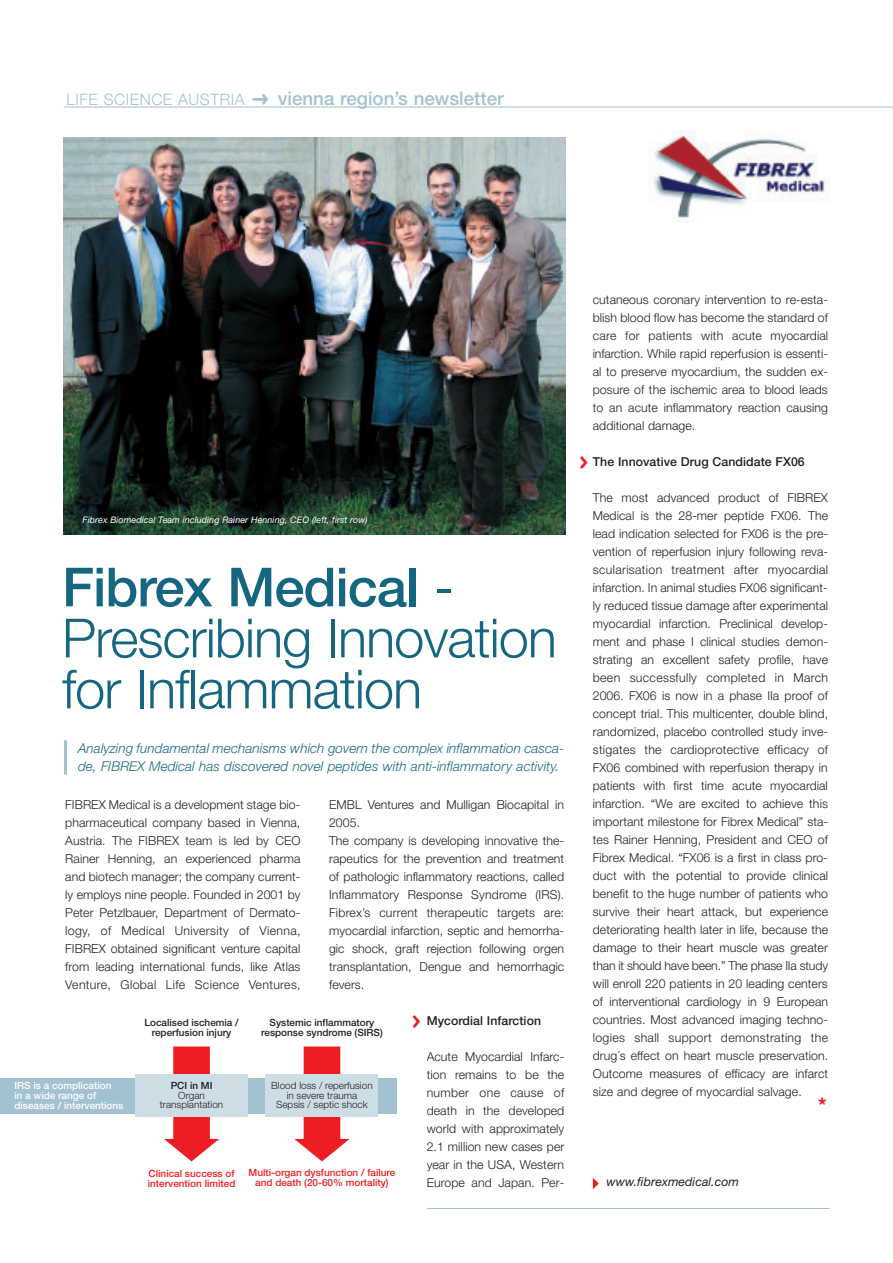
<style>
.page{position:relative;width:893px;height:1263px;background:#fff}
.page>*{position:absolute;margin:0;border:0;box-sizing:border-box;transform-origin:0 0}
.t1{font:300 54px/51px "Helvetica Neue";letter-spacing:-.015em;color:#156781}
.t2{font:40.5px "Isonorm 3098";color:#ee1d23}
.t3{font:25.05px "Isonorm 3098";color:#ee1d23}
.t4{font:500 18.75px "Helvetica Neue";color:#a3c2d1}
.t5{font:italic 300 13.5px/18px "Helvetica Neue";letter-spacing:.005em;color:#156781}
.t6{font:300 12.3px/18px "Helvetica Neue";letter-spacing:.005em;color:#231f20;text-align:justify}
.t7{font:500 12.3px "Helvetica Neue";letter-spacing:.005em;color:#231f20}
.t8{font:italic 12.3px "Helvetica Neue";letter-spacing:.005em;color:#231f20}
.t9{font:500 9.9px/9.9px "Helvetica Neue";color:#ee1d23}
.t10{font:500 9.9px/9.9px "Helvetica Neue";color:#231f20;text-align:center}
.t11{font:300 9.9px/9.9px "Helvetica Neue";color:#231f20;text-align:center}
.t12{font:500 9.9px/9.9px "Helvetica Neue";color:#fff}
.t13{font:italic 9px "Helvetica Neue";letter-spacing:.005em;color:#fff}
.s1{font-weight:300;font-size:15.75px}
.s2{font-family:"Monotype Sorts";font-weight:400}
.s3{font-weight:500}
</style>
<div class="page">
<img style="left:64px;top:138px;width:502px;height:397px">
<hr style="left:64px;top:107px;width:828px;height:1px;background:#a3c2d1">
<hr style="left:64px;top:1208px;width:765px;height:1px;background:#a3c2d1">
<svg style="left:593px;top:1178px;width:5px;height:11px"></svg>
<hr style="left:64px;top:740px;width:3px;height:34px;background:#a3c2d1">
<img style="left:653px;top:131px;width:176px;height:92px">
<div style="left:0;top:993px;width:426px;height:217px;background:#fff"></div>
<svg style="left:164px;top:1047px;width:55px;height:114px"></svg>
<div style="left:0;top:1078px;width:396px;height:36px;background:#a3c2d1"></div>
<div style="left:135px;top:1075px;width:113px;height:42px;background:#cddde6"></div>
<svg style="left:294px;top:1047px;width:55px;height:114px"></svg>
<div style="left:265px;top:1075px;width:113px;height:42px;background:#cddde6"></div>
<h3 class="t4" style="left:67px;top:91px;width:438px"><span class="s1">LIFE SCIENCE AUSTRIA</span> <span class="s2">➜</span> vienna region’s newsletter</h3>
<p class="t13" style="left:82px;top:516px;width:286px">Fibrex Biomedical Team including Rainer Henning, CEO (left, first row)</p>
<h1 class="t1" style="left:62px;top:566px;width:496px"><span class="s3">Fibrex Medical</span> -<br>Prescribing Innovation for Inflammation</h1>
<p class="t5" style="left:78px;top:740px;width:488px">Analyzing fundamental mechanisms which govern the complex inflammation casca&shy;de, FIBREX Medical has discovered novel peptides with anti-inflammatory activity.</p>
<p class="t6" style="left:65px;top:796px;width:237px">FIBREX Medical is a development stage bio&shy;pharmaceutical company based in Vienna, Austria. The FIBREX team is led by CEO Rainer Henning, an experienced pharma and biotech manager; the company current&shy;ly employs nine people. Founded in 2001 by Peter Petzlbauer, Department of Dermato&shy;logy, of Medical University of Vienna, FIBREX obtained significant venture capital from leading international funds, like Atlas Venture, Global Life Science Ventures,</p>
<p class="t6" style="left:329px;top:796px;width:237px;text-align:left">EMBL Ventures and Mulligan Biocapital in 2005.<br>The company is developing innovative the&shy;rapeutics for the prevention and treatment of pathologic inflammatory reactions, called Inflammatory Response Syndrome (IRS).<br>Fibrex’s current therapeutic targets are: myocardial infarction, septic and hemorrha&shy;gic shock, graft rejection following orgen transplantation, Dengue and hemorrhagic fevers.</p>
<p class="t7" style="left:426px;top:1016px;width:116px">Mycordial Infarction</p>
<p class="t6" style="left:426px;top:1048px;width:139px">Acute Myocardial Infarc&shy;tion remains to be the number one cause of death in the developed world with approximately 2.1 million new cases per year in the USA, Western Europe and Japan. Per-</p>
<h2 class="t2" style="left:413px;top:993px;width:12px">&gt;</h2>
<p class="t10" style="left:144px;top:1019px;width:96px">Localised ischemia / reperfusion injury</p>
<p class="t10" style="left:261px;top:1019px;width:123px">Systemic inflammatory response syndrome (SIRS)</p>
<p class="t10" style="left:171px;top:1081px;width:43px">PCI in MI</p>
<p class="t11" style="left:160px;top:1091px;width:65px">Organ transplantation</p>
<p class="t11" style="left:271px;top:1081px;width:103px">Blood loss / reperfusion in severe trauma<br>Sepsis / septic shock</p>
<p class="t12" style="left:14px;top:1081px;width:110px">IRS is a complication<br>in a wide range of diseases / interventions</p>
<p class="t9" style="left:148px;top:1169px;width:89px">Clinical success of intervention limited</p>
<p class="t9" style="left:248px;top:1169px;width:148px;text-align:center">Multi-organ dysfunction / failure and death (20-60% mortality)</p>
<p class="t6" style="left:593px;top:292px;width:237px">cutaneous coronary intervention to re-esta&shy;blish blood flow has become the standard of care for patients with acute myocardial infarction. While rapid reperfusion is essenti&shy;al to preserve myocardium, the sudden ex&shy;posure of the ischemic area to blood leads to an acute inflammatory reaction causing additional damage.</p>
<p class="t7" style="left:593px;top:457px;width:213px">The Innovative Drug Candidate FX06</p>
<p class="t6" style="left:593px;top:490px;width:237px">The most advanced product of FIBREX Medical is the 28-mer peptide FX06. The lead indication selected for FX06 is the pre&shy;vention of reperfusion injury following reva&shy;scularisation treatment after myocardial infarction. In animal studies FX06 significant&shy;ly reduced tissue damage after experimental myocardial infarction. Preclinical develop&shy;ment and phase I clinical studies demon&shy;strating an excellent safety profile, have been successfully completed in March 2006. FX06 is now in a phase IIa proof of concept trial. This multicenter, double blind, randomized, placebo controlled study inve&shy;stigates the cardioprotective efficacy of FX06 combined with reperfusion therapy in patients with first time acute myocardial infarction. “We are excited to achieve this important milestone for Fibrex Medical” sta&shy;tes Rainer Henning, President and CEO of Fibrex Medical. “FX06 is a first in class pro&shy;duct with the potential to provide clinical benefit to the huge number of patients who survive their heart attack, but experience deteriorating health later in life, because the damage to their heart muscle was greater than it should have been.” The phase IIa study will enroll 220 patients in 20 leading centers of interventional cardiology in 9 European countries. Most advanced imaging techno&shy;logies shall support demonstrating the drug´s effect on heart muscle preservation.<br>Outcome measures of efficacy are infarct size and degree of myocardial salvage.</p>
<h3 class="t3" style="left:818px;top:1091px;width:11px">*</h3>
<h2 class="t2" style="left:580px;top:434px;width:12px">&gt;</h2>
<p class="t8" style="left:606px;top:1178px;width:134px">www.fibrexmedical.com</p>
</div>
